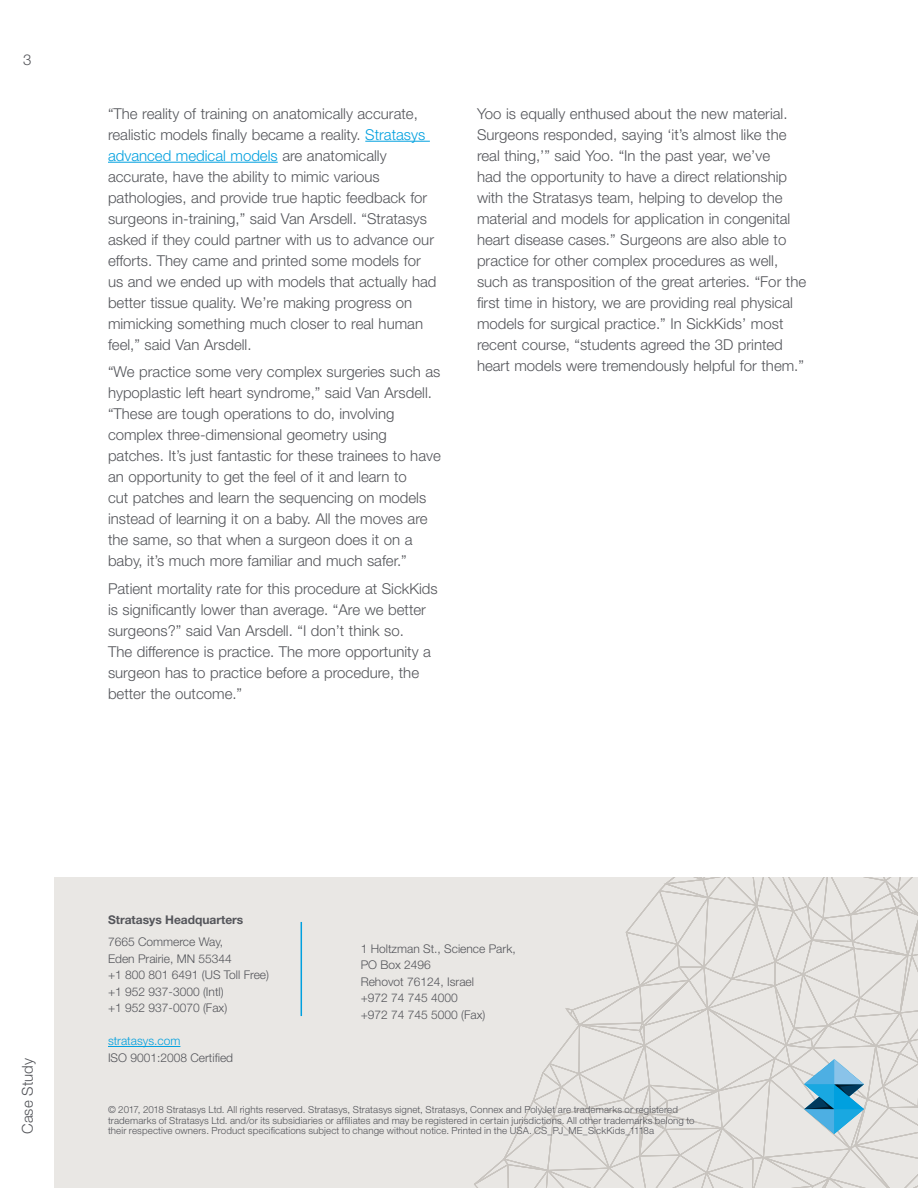
<style>
.page{position:relative;width:918px;height:1188px;background:#fff}
.page>*{position:absolute;margin:0;border:0;box-sizing:border-box;transform-origin:0 0}
.t1{font:300 15px/21px "Helvetica Neue LT Std";color:#54555a}
.t2{font:300 12px/16.5px "Helvetica Neue LT Std";color:#54555a}
.t3{font:700 12px "Helvetica Neue LT Std";color:#54555a}
.t4{font:300 12px "Helvetica Neue LT Std";color:#00a0df}
.t5{font:300 9.75px/10.5px "Helvetica Neue LT Std";letter-spacing:.01em;color:#54555a}
.s1{color:#00a0df}
</style>
<div class="page">
<div style="left:54px;top:878px;width:864px;height:310px;background:#e9e7e4"></div>
<hr style="left:301px;top:922px;width:1px;height:94px;background:#00a0df">
<hr style="left:108px;top:1046px;width:72px;height:1px;background:#00a0df">
<svg style="left:474px;top:878px;width:444px;height:310px"></svg>
<hr style="left:365px;top:141px;width:65px;height:1px;background:#00a0df">
<hr style="left:108px;top:162px;width:170px;height:1px;background:#00a0df">
<p class="t1" style="left:23px;top:49px;width:10px">3</p>
<p class="t1" style="left:108px;top:103px;width:330px">“The reality of training on anatomically accurate, realistic models finally became a reality. <span class="s1">Stratasys advanced medical models</span> are anatomically accurate, have the ability to mimic various pathologies, and provide true haptic feedback for surgeons in-training,” said Van Arsdell. “Stratasys asked if they could partner with us to advance our efforts. They came and printed some models for us and we ended up with models that actually had better tissue quality. We’re making progress on mimicking something much closer to real human feel,” said Van Arsdell.</p>
<p class="t1" style="left:108px;top:361px;width:334px">“We practice some very complex surgeries such as hypoplastic left heart syndrome,” said Van Arsdell. “These are tough operations to do, involving complex three-dimensional geometry using patches. It’s just fantastic for these trainees to have an opportunity to get the feel of it and learn to<br>cut patches and learn the sequencing on models instead of learning it on a baby. All the moves are the same, so that when a surgeon does it on a baby, it’s much more familiar and much safer.”</p>
<p class="t1" style="left:108px;top:578px;width:331px">Patient mortality rate for this procedure at SickKids is significantly lower than average. “Are we better surgeons?” said Van Arsdell. “I don’t think so.<br>The difference is practice. The more opportunity a surgeon has to practice before a procedure, the better the outcome.”</p>
<p class="t1" style="left:477px;top:103px;width:331px">Yoo is equally enthused about the new material.<br>Surgeons responded, saying ‘it’s almost like the real thing,’” said Yoo. “In the past year, we’ve<br>had the opportunity to have a direct relationship with the Stratasys team, helping to develop the material and models for application in congenital heart disease cases.” Surgeons are also able to practice for other complex procedures as well, such as transposition of the great arteries. “For the first time in history, we are providing real physical models for surgical practice.” In SickKids’ most recent course, “students agreed the 3D printed heart models were tremendously helpful for them.”</p>
<p class="t1" style="left:17px;top:1134px;width:77px;rotate:-90deg">Case Study</p>
<p class="t3" style="left:108px;top:912px;width:137px">Stratasys Headquarters</p>
<p class="t2" style="left:108px;top:934px;width:163px">7665 Commerce Way,<br>Eden Prairie, MN 55344<br>+1 800 801 6491 (US Toll Free) +1 952 937-3000 (Intl)<br>+1 952 937-0070 (Fax)</p>
<p class="t4" style="left:108px;top:1034px;width:74px">stratasys.com</p>
<p class="t2" style="left:108px;top:1049px;width:127px">ISO 9001:2008 Certified</p>
<p class="t2" style="left:361px;top:940px;width:156px">1 Holtzman St., Science Park,<br>PO Box 2496<br>Rehovot 76124, Israel<br>+972 74 745 4000<br>+972 74 745 5000 (Fax)</p>
<p class="t5" style="left:108px;top:1104px;width:588px">© 2017, 2018 Stratasys Ltd. All rights reserved. Stratasys, Stratasys signet, Stratasys, Connex and PolyJet are trademarks or registered trademarks of Stratasys Ltd. and/or its subsidiaries or affiliates and may be registered in certain jurisdictions. All other trademarks belong to their respective owners. Product specifications subject to change without notice. Printed in the USA. CS_PJ_ME_SickKids_1118a</p>
</div>
